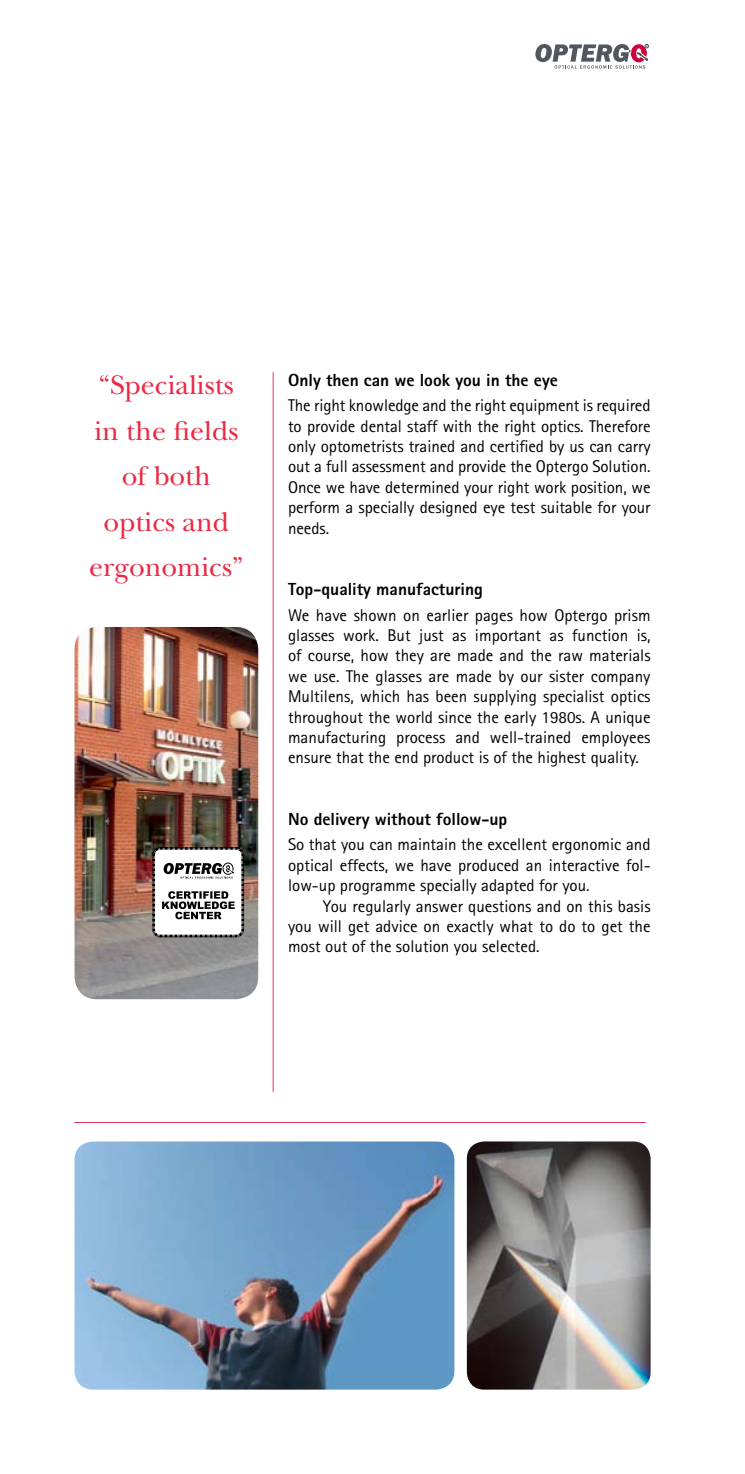
<style>
.page{position:relative;width:745px;height:1474px;background:#fff}
.page>*{position:absolute;margin:0;border:0;box-sizing:border-box;transform-origin:0 0}
.t1{font:28px/45.5px "New Baskerville";color:#ec2945;text-align:center}
.t2{font:800 17.5px "Rotis Sans Serif";color:#000}
.t3{font:16.97px/20.3px "Rotis Sans Serif";color:#000;text-align:justify}
</style>
<div class="page">
<img style="left:74px;top:627px;width:184px;height:372px;border-radius:22px">
<img style="left:74px;top:1141px;width:380px;height:248px;border-radius:19px">
<img style="left:466px;top:1141px;width:184px;height:248px;border-radius:17px">
<hr style="left:74px;top:1122px;width:571px;height:1px;background:#e9325a">
<hr style="left:272px;top:372px;width:1px;height:719px;background:#e9325a">
<div style="left:153px;top:848px;width:89px;height:88px;background:#fff;border-radius:6px"></div>
<div style="left:152px;top:847px;width:92px;height:90px;border:3px dashed #000;border-radius:6px"></div>
<svg style="left:163px;top:862px;width:71px;height:16px"></svg>
<svg style="left:162px;top:891px;width:72px;height:28px"></svg>
<svg style="left:535px;top:44px;width:114px;height:25px"></svg>
<h1 class="t1" style="left:89px;top:362px;width:156px">“Specialists in the fields of both optics and ergonomics”</h1>
<p class="t2" style="left:288px;top:369px;width:271px">Only then can we look you in the eye</p>
<p class="t3" style="left:288px;top:395px;width:364px">The right knowledge and the right equipment is required to provide dental staff with the right optics. Therefore only optometrists trained and certified by us can carry out a full assessment and provide the Optergo Solution.<br>Once we have determined your right work position, we perform a specially designed eye test suitable for your needs.</p>
<p class="t2" style="left:288px;top:578px;width:196px">Top-quality manufacturing</p>
<p class="t3" style="left:288px;top:604px;width:364px">We have shown on earlier pages how Optergo prism glasses work. But just as important as function is, of course, how they are made and the raw materials we use. The glasses are made by our sister company Multilens, which has been supplying specialist optics throughout the world since the early 1980s. A unique manufacturing process and well-trained employees ensure that the end product is of the highest quality.</p>
<p class="t2" style="left:288px;top:808px;width:221px">No delivery without follow-up</p>
<p class="t3" style="left:288px;top:834px;width:364px">So that you can maintain the excellent ergonomic and optical effects, we have produced an interactive fol&shy;low-up programme specially adapted for you.</p>
<p class="t3" style="left:288px;top:895px;width:364px;text-indent:35px">You regularly answer questions and on this basis you will get advice on exactly what to do to get the most out of the solution you selected.</p>
</div>
